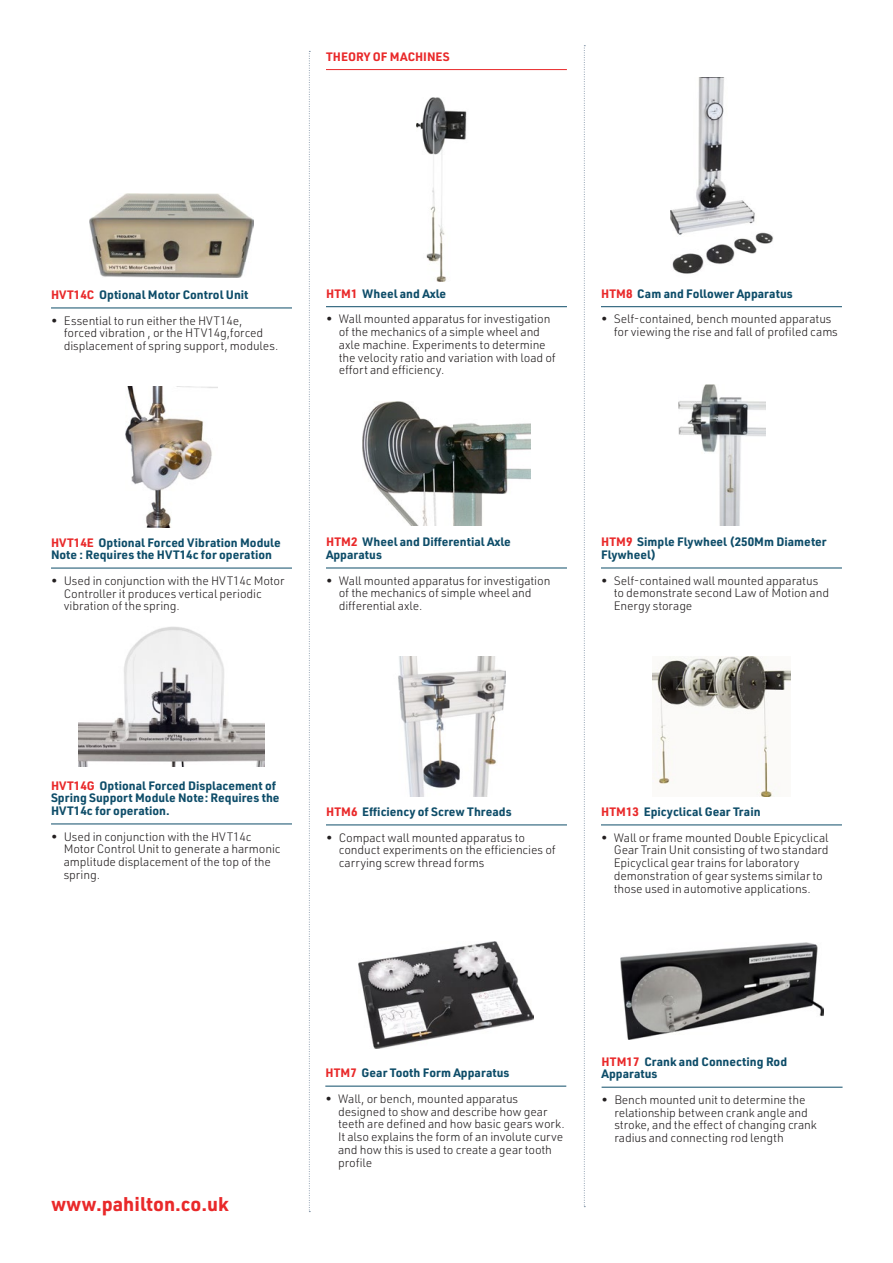
<style>
.page{position:relative;width:893px;height:1263px;background:#fff}
.page>*{position:absolute;margin:0;border:0;box-sizing:border-box;transform-origin:0 0}
.t1{font:700 19.5px "URWDIN";color:#e9292a}
.t2{font:300 12px/12.8px "URWDIN";letter-spacing:-.01em;color:#231f20}
.decription{font:700 12px/12.8px "URWDIN";color:#0e4d69}
.decription-2{font:700 12px "URWDIN";color:#e9292a}
.s1{color:#e9292a}
</style>
<div class="page">
<hr style="left:51px;top:308px;width:241px;height:1px;background:#0e4d69">
<hr style="left:51px;top:568px;width:241px;height:1px;background:#0e4d69">
<hr style="left:51px;top:824px;width:241px;height:1px;background:#0e4d69">
<hr style="left:326px;top:306px;width:241px;height:1px;background:#0e4d69">
<hr style="left:326px;top:568px;width:241px;height:1px;background:#0e4d69">
<hr style="left:326px;top:825px;width:241px;height:1px;background:#0e4d69">
<hr style="left:325px;top:1086px;width:241px;height:1px;background:#0e4d69">
<hr style="left:601px;top:306px;width:241px;height:1px;background:#0e4d69">
<hr style="left:601px;top:568px;width:241px;height:1px;background:#0e4d69">
<hr style="left:601px;top:825px;width:241px;height:1px;background:#0e4d69">
<hr style="left:602px;top:1087px;width:240px;height:1px;background:#0e4d69">
<svg style="left:309px;top:51px;width:1px;height:1161px"></svg>
<svg style="left:584px;top:45px;width:1px;height:1162px"></svg>
<hr style="left:326px;top:69px;width:241px;height:1px;background:#e9292a">
<img style="left:416px;top:97px;width:51px;height:184px">
<img style="left:362px;top:402px;width:169px;height:123px">
<img style="left:398px;top:656px;width:107px;height:141px">
<img style="left:359px;top:941px;width:175px;height:108px">
<img style="left:670px;top:77px;width:104px;height:197px">
<img style="left:679px;top:385px;width:86px;height:140px">
<img style="left:653px;top:656px;width:137px;height:141px">
<img style="left:620px;top:943px;width:204px;height:96px">
<img style="left:90px;top:194px;width:163px;height:84px">
<img style="left:126px;top:387px;width:91px;height:140px">
<img style="left:79px;top:626px;width:185px;height:140px">
<p class="decription-2" style="left:326px;top:48px;width:125px">THEORY OF MACHINES</p>
<p class="decription" style="left:51px;top:288px;width:199px"><span class="s1">HVT14C</span> Optional Motor Control Unit</p>
<p class="t2" style="left:64px;top:314px;width:216px;text-indent:-13px">• Essential to run either the HVT14e, forced vibration , or the HTV14g,forced displacement of spring support, modules.</p>
<p class="decription" style="left:326px;top:287px;width:122px"><span class="s1">HTM1</span> Wheel and Axle</p>
<p class="t2" style="left:339px;top:312px;width:219px;text-indent:-13px">• Wall mounted apparatus for investigation of the mechanics of a simple wheel and axle machine. Experiments to determine the velocity ratio and variation with load of effort and efficiency.</p>
<p class="decription" style="left:601px;top:287px;width:193px"><span class="s1">HTM8</span> Cam and Follower Apparatus</p>
<p class="t2" style="left:614px;top:312px;width:226px;text-indent:-13px">• Self-contained, bench mounted apparatus for viewing the rise and fall of profiled cams</p>
<p class="decription" style="left:51px;top:535px;width:231px"><span class="s1">HVT14E</span> Optional Forced Vibration Module<br>Note : Requires the HVT14c for operation</p>
<p class="t2" style="left:64px;top:574px;width:222px;text-indent:-13px">• Used in conjunction with the HVT14c Motor<br>Controller it produces vertical periodic vibration of the spring.</p>
<p class="decription" style="left:326px;top:535px;width:186px"><span class="s1">HTM2</span> Wheel and Differential Axle<br>Apparatus</p>
<p class="t2" style="left:339px;top:574px;width:213px;text-indent:-13px">• Wall mounted apparatus for investigation of the mechanics of simple wheel and differential axle.</p>
<p class="decription" style="left:601px;top:535px;width:227px"><span class="s1">HTM9</span> Simple Flywheel (250Mm Diameter<br>Flywheel)</p>
<p class="t2" style="left:614px;top:574px;width:217px;text-indent:-13px">• Self-contained wall mounted apparatus to demonstrate second Law of Motion and<br>Energy storage</p>
<p class="decription" style="left:51px;top:778px;width:230px"><span class="s1">HVT14G</span> Optional Forced Displacement of<br>Spring Support Module Note: Requires the<br>HVT14c for operation.</p>
<p class="t2" style="left:64px;top:830px;width:218px;text-indent:-13px">• Used in conjunction with the HVT14c<br>Motor Control Unit to generate a harmonic amplitude displacement of the top of the spring.</p>
<p class="decription" style="left:326px;top:805px;width:187px"><span class="s1">HTM6</span> Efficiency of Screw Threads</p>
<p class="t2" style="left:339px;top:831px;width:219px;text-indent:-13px">• Compact wall mounted apparatus to conduct experiments on the efficiencies of carrying screw thread forms</p>
<p class="decription" style="left:601px;top:805px;width:161px"><span class="s1">HTM13</span> Epicyclical Gear Train</p>
<p class="t2" style="left:614px;top:831px;width:216px;text-indent:-13px">• Wall or frame mounted Double Epicyclical Gear Train Unit consisting of two standard Epicyclical gear trains for laboratory demonstration of gear systems similar to those used in automotive applications.</p>
<p class="t1" style="left:51px;top:1190px;width:179px">www.pahilton.co.uk</p>
<p class="decription" style="left:325px;top:1066px;width:186px"><span class="s1">HTM7</span> Gear Tooth Form Apparatus</p>
<p class="t2" style="left:338px;top:1092px;width:228px;text-indent:-13px">• Wall, or bench, mounted apparatus designed to show and describe how gear teeth are defined and how basic gears work.<br>It also explains the form of an involute curve and how this is used to create a gear tooth profile</p>
<p class="decription" style="left:602px;top:1054px;width:187px"><span class="s1">HTM17</span> Crank and Connecting Rod<br>Apparatus</p>
<p class="t2" style="left:614px;top:1093px;width:204px;text-indent:-13px">• Bench mounted unit to determine the relationship between crank angle and stroke, and the effect of changing crank radius and connecting rod length</p>
</div>
